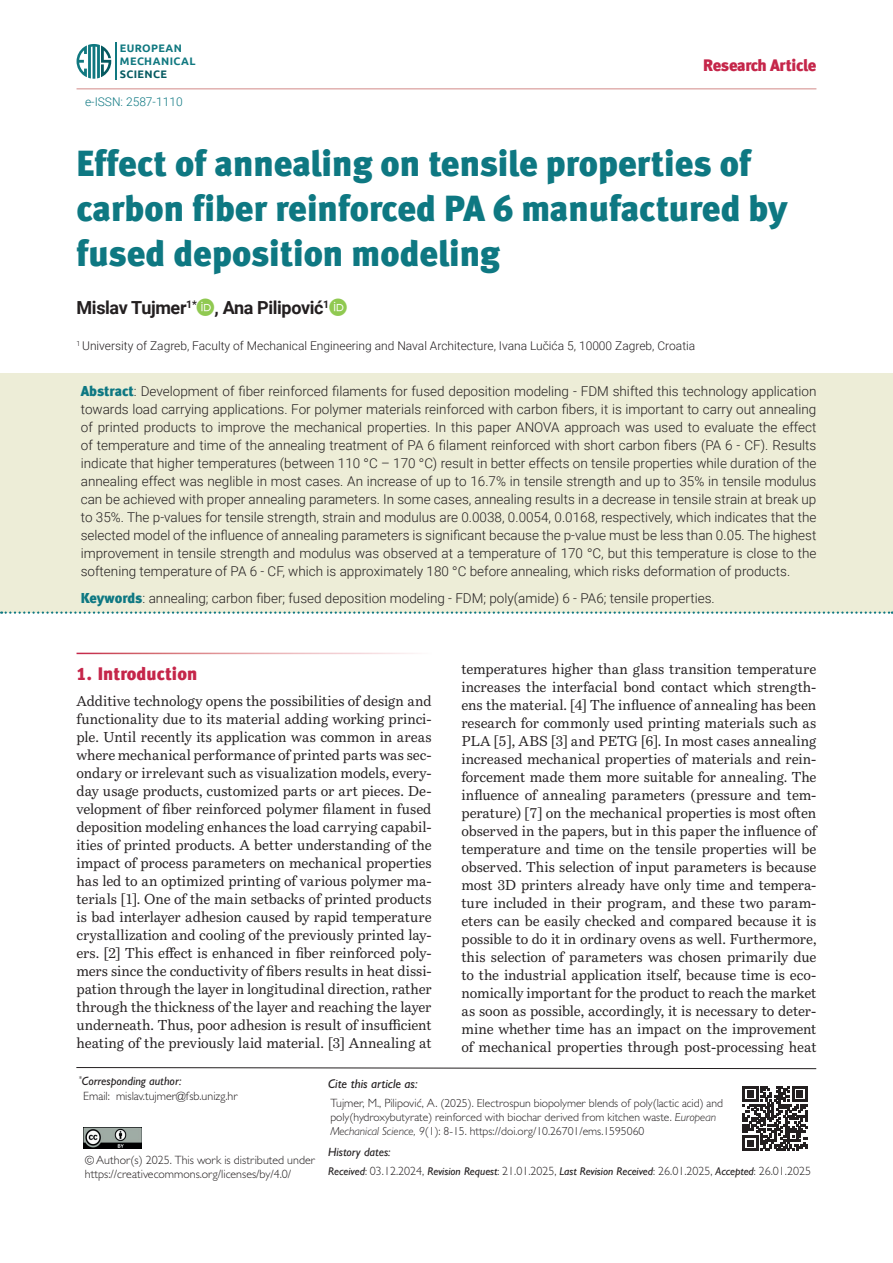
<style>
.page{position:relative;width:893px;height:1263px;background:#fff}
.page>*{position:absolute;margin:0;border:0;box-sizing:border-box;transform-origin:0 0}
.t1{font:700 36px/45px "Meta";color:#0e7882}
.t2{font:700 18px "Roboto";letter-spacing:-.02em;color:#231f20}
.t3{font:700 18px "Meta";letter-spacing:.005em;color:#c5264a}
.t4{font:700 16.5px "Meta";letter-spacing:-.025em;color:#c5264a}
.t5{font:14.25px/18px "Bressay";color:#231f20;text-align:justify}
.t6{font:300 13.5px/18px "Roboto";color:#231f20;text-align:justify}
.t7{font:italic 500 12.75px "Gill Sans";color:#231f20}
.t8{font:300 12px/15.3px "Gill Sans";color:#231f20}
.t9{font:300 12px "Roboto";color:#231f20}
.t10{font:300 12px "Roboto";color:#0e7882}
.t11{font:italic 500 12px "Gill Sans";color:#231f20}
.t12{font:300 11.7px/14.2px "Gill Sans";color:#231f20}
.t13{font:italic 500 11.25px "Gill Sans";color:#231f20}
.t14{font:700 10.8px/13px "Ubuntu";letter-spacing:.035em;color:#107880}
.t15{font:700 10.8px "Ubuntu";letter-spacing:.025em;color:#065a61}
.s1{font-family:"Meta";font-weight:700;font-size:14.25px;color:#0e7882}
.s2{font-weight:500;font-style:italic}
.s3{font-size:12px}
.s4{font-style:italic}
.s5{font-weight:300;font-style:normal}
.s6{font-weight:300;font-style:normal;font-size:12px}
</style>
<div class="page">
<div style="left:0;top:373px;width:893px;height:214px;background:#ededd7"></div>
<div style="left:0;top:580px;width:893px;height:33px;background:#ededd7"></div>
<svg style="left:1px;top:611px;width:892px;height:3px"></svg>
<svg style="left:76px;top:1067px;width:741px;height:2px"></svg>
<svg style="left:743px;top:1086px;width:64px;height:65px"></svg>
<img style="left:84px;top:1128px;width:58px;height:20px">
<hr style="left:77px;top:88px;width:739px;height:2px;background:#e1b0af">
<svg style="left:77px;top:44px;width:34px;height:35px"></svg>
<hr style="left:115px;top:42px;width:1px;height:38px;background:#107880">
<p class="t14" style="left:120px;top:42px;width:77px">EUROPEAN<br>MECHANICAL</p>
<p class="t15" style="left:120px;top:68px;width:49px">SCIENCE</p>
<p class="t10" style="left:85px;top:93px;width:99px">e-ISSN: 2587-1110</p>
<p class="t4" style="left:703px;top:55px;width:115px">Research Article</p>
<h1 class="t1" style="left:77px;top:141px;width:713px">Effect of annealing on tensile properties of carbon fiber reinforced PA 6 manufactured by fused deposition modeling</h1>
<p class="t2" style="left:77px;top:295px;width:254px">Mislav Tujmer<sup>1*</sup> , Ana Pilipović<sup>1</sup></p>
<p class="t9" style="left:77px;top:337px;width:620px"><sup>1</sup> University of Zagreb, Faculty of Mechanical Engineering and Naval Architecture, Ivana Lučića 5, 10000 Zagreb, Croatia</p>
<p class="t6" style="left:81px;top:382px;width:737px"><span class="s1">Abstract</span>: Development of fiber reinforced filaments for fused deposition modeling - FDM shifted this technology application towards load carrying applications. For polymer materials reinforced with carbon fibers, it is important to carry out annealing of printed products to improve the mechanical properties. In this paper ANOVA approach was used to evaluate the effect of temperature and time of the annealing treatment of PA 6 filament reinforced with short carbon fibers (PA 6 - CF). Results indicate that higher temperatures (between 110 C – 170 C) result in better effects on tensile properties while duration of the annealing effect was neglible in most cases. An increase of up to 16.7% in tensile strength and up to 35% in tensile modulus can be achieved with proper annealing parameters. In some cases, annealing results in a decrease in tensile strain at break up to 35%. The p-values for tensile strength, strain and modulus are 0.0038, 0.0054, 0.0168, respectively, which indicates that the selected model of the influence of annealing parameters is significant because the p-value must be less than 0.05. The highest improvement in tensile strength and modulus was observed at a temperature of 170 C, but this temperature is close to the softening temperature of PA 6 - CF, which is approximately 180 C before annealing, which risks deformation of products.</p>
<p class="t6" style="left:81px;top:589px;width:635px"><span class="s1">Keywords</span>: annealing; carbon fiber; fused deposition modeling - FDM; poly(amide) 6 - PA6; tensile properties.</p>
<p class="t3" style="left:77px;top:663px;width:122px">1. Introduction</p>
<p class="t5" style="left:77px;top:692px;width:357px">Additive technology opens the possibilities of design and functionality due to its material adding working princi&shy;ple. Until recently its application was common in areas where mechanical performance of printed parts was sec&shy;ondary or irrelevant such as visualization models, every&shy;day usage products, customized parts or art pieces. De&shy;velopment of fiber reinforced polymer filament in fused deposition modeling enhances the load carrying capabil&shy;ities of printed products. A better understanding of the impact of process parameters on mechanical properties has led to an optimized printing of various polymer ma&shy;terials [1]. One of the main setbacks of printed products is bad interlayer adhesion caused by rapid temperature crystallization and cooling of the previously printed lay&shy;ers. [2] This effect is enhanced in fiber reinforced poly&shy;mers since the conductivity of fibers results in heat dissi&shy;pation through the layer in longitudinal direction, rather through the thickness of the layer and reaching the layer underneath. Thus, poor adhesion is result of insufficient heating of the previously laid material. [3] Annealing at</p>
<p class="t5" style="left:461px;top:660px;width:357px">temperatures higher than glass transition temperature increases the interfacial bond contact which strength&shy;ens the material. [4] The influence of annealing has been research for commonly used printing materials such as PLA [5], ABS [3] and PETG [6]. In most cases annealing increased mechanical properties of materials and rein&shy;forcement made them more suitable for annealing. The influence of annealing parameters (pressure and tem&shy;perature) [7] on the mechanical properties is most often observed in the papers, but in this paper the influence of temperature and time on the tensile properties will be observed. This selection of input parameters is because most 3D printers already have only time and tempera&shy;ture included in their program, and these two param&shy;eters can be easily checked and compared because it is possible to do it in ordinary ovens as well. Furthermore, this selection of parameters was chosen primarily due to the industrial application itself, because time is eco&shy;nomically important for the product to reach the market as soon as possible, accordingly, it is necessary to deter&shy;mine whether time has an impact on the improvement of mechanical properties through post-processing heat</p>
<p class="t8" style="left:83px;top:1073px;width:156px;text-indent:-4px"><sup>*</sup><span class="s2">Corresponding author:<br></span>Email: mislav.tujmer@fsb.unizg.hr</p>
<p class="t8" style="left:85px;top:1152px;width:232px;line-height:14.4px">© Author(s) 2025. This work is distributed under https://creativecommons.org/licenses/by/4.0/</p>
<p class="t7" style="left:328px;top:1076px;width:91px">Cite this article as:</p>
<p class="t12" style="left:330px;top:1096px;width:394px"><span class="s3">Tujmer, M., Pilipović, A.</span> (2025). Electrospun biopolymer blends of poly(lactic acid) and poly(hydroxybutyrate) reinforced with biochar derived from kitchen waste. <span class="s4">European<br>Mechanical Science, 9</span>(1): 8-15. https://doi.org/10.26701/ems.1595060</p>
<p class="t11" style="left:328px;top:1145px;width:64px">History dates:</p>
<p class="t13" style="left:328px;top:1164px;width:484px">Received<span class="s5">:</span> <span class="s6">03.12.2024,</span> Revision Request<span class="s5">:</span> <span class="s6">21.01.2025,</span> Last Revision Received<span class="s5">:</span> <span class="s6">26.01.2025,</span> Accepted<span class="s5">:</span> <span class="s6">26.01.2025</span></p>
</div>
